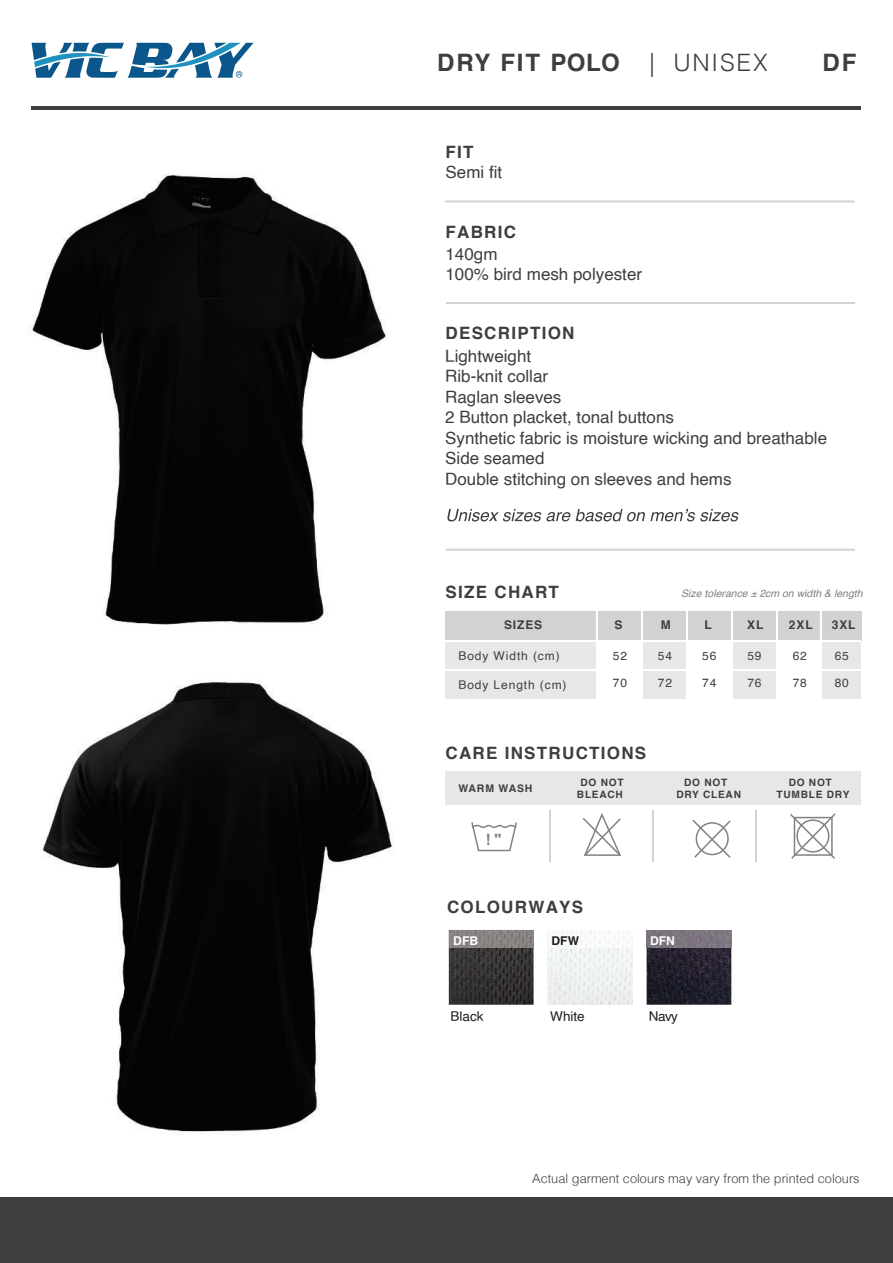
<style>
.page{position:relative;width:893px;height:1263px;background:#fff}
.page>*{position:absolute;margin:0;border:0;box-sizing:border-box;transform-origin:0 0}
.t1{font:700 24px "Helvetica";letter-spacing:.035em;color:#3e3e3f}
.t2{font:700 24px "Helvetica";letter-spacing:.055em;color:#3e3e3f}
.t3{font:16.95px/20.5px "Helvetica";color:#3e3e3f}
.t4{font:700 16.95px "Helvetica";letter-spacing:.075em;color:#3e3e3f}
.t5{font:700 15.6px "Arial";color:#808285}
.t6{font:13.5px "Helvetica";color:#231f20}
.t7{font:300 12.75px "Helvetica";color:#3e3e3f}
.t8{font:700 12.15px "Helvetica";color:#fff}
.t9{font:700 12.15px "Helvetica";color:#231f20}
.t10{font:12px "Helvetica";letter-spacing:.075em;color:#3e3e3f}
.t11{font:700 12px "Helvetica";letter-spacing:.075em;color:#3e3e3f}
.t12{font:italic 10.5px "Helvetica";color:#808285}
.t13{font:700 10.5px "Helvetica";letter-spacing:.075em;color:#3e3e3f}
.t14{font:700 10.05px/12.1px "Helvetica";letter-spacing:.075em;color:#3e3e3f;text-align:center}
.s1{font-weight:300}
</style>
<div class="page">
<img style="left:31px;top:174px;width:355px;height:451px">
<img style="left:42px;top:680px;width:352px;height:454px">
<img style="left:647px;top:947px;width:84px;height:58px">
<img style="left:548px;top:947px;width:84px;height:58px">
<img style="left:449px;top:947px;width:84px;height:58px">
<div style="left:445px;top:612px;width:416px;height:29px;background:#d1d2d4"></div>
<div style="left:445px;top:641px;width:152px;height:58px;background:#e6e7e9"></div>
<div style="left:642px;top:641px;width:45px;height:58px;background:#e6e7e9"></div>
<div style="left:732px;top:641px;width:44px;height:58px;background:#e6e7e9"></div>
<div style="left:821px;top:641px;width:40px;height:58px;background:#e6e7e9"></div>
<hr style="left:596px;top:612px;width:2px;height:87px;background:#fff">
<hr style="left:641px;top:612px;width:2px;height:87px;background:#fff">
<hr style="left:686px;top:612px;width:1px;height:87px;background:#fff">
<hr style="left:731px;top:612px;width:1px;height:87px;background:#fff">
<hr style="left:776px;top:612px;width:1px;height:87px;background:#fff">
<hr style="left:821px;top:612px;width:1px;height:87px;background:#fff">
<hr style="left:445px;top:640px;width:416px;height:1px;background:#fff">
<hr style="left:445px;top:669px;width:152px;height:2px;background:#fff">
<hr style="left:642px;top:669px;width:45px;height:2px;background:#fff">
<hr style="left:732px;top:669px;width:44px;height:2px;background:#fff">
<hr style="left:821px;top:669px;width:40px;height:2px;background:#fff">
<div style="left:0;top:1197px;width:893px;height:66px;background:#3e3e3f"></div>
<svg style="left:32px;top:43px;width:221px;height:35px"></svg>
<svg style="left:446px;top:201px;width:408px;height:1px"></svg>
<svg style="left:446px;top:302px;width:409px;height:2px"></svg>
<svg style="left:446px;top:549px;width:409px;height:1px"></svg>
<svg style="left:447px;top:509px;width:291px;height:12px"></svg>
<hr style="left:32px;top:107px;width:829px;height:3px;background:#3e3e3f">
<svg style="left:533px;top:930px;width:1px;height:17px"></svg>
<img style="left:449px;top:930px;width:84px;height:17px">
<svg style="left:547px;top:930px;width:86px;height:17px"></svg>
<svg style="left:646px;top:930px;width:85px;height:17px"></svg>
<img style="left:647px;top:931px;width:84px;height:16px">
<div style="left:446px;top:771px;width:415px;height:33px;background:#e6e7e9"></div>
<svg style="left:583px;top:813px;width:38px;height:43px"></svg>
<svg style="left:692px;top:820px;width:39px;height:38px"></svg>
<svg style="left:790px;top:813px;width:46px;height:46px"></svg>
<svg style="left:471px;top:822px;width:46px;height:29px"></svg>
<hr style="left:549px;top:810px;width:1px;height:52px;background:#d1d2d4">
<hr style="left:652px;top:810px;width:2px;height:52px;background:#d1d2d4">
<hr style="left:755px;top:810px;width:2px;height:52px;background:#d1d2d4">
<h1 class="t1" style="left:437px;top:48px;width:332px">DRY FIT POLO <span class="s1">| UNISEX</span></h1>
<h1 class="t2" style="left:822px;top:48px;width:35px">DF</h1>
<p class="t4" style="left:446px;top:142px;width:30px">FIT</p>
<p class="t3" style="left:446px;top:163px;width:58px">Semi fit</p>
<p class="t4" style="left:446px;top:222px;width:72px">FABRIC</p>
<p class="t3" style="left:446px;top:245px;width:198px">140gm<br>100% bird mesh polyester</p>
<p class="t4" style="left:445px;top:323px;width:130px">DESCRIPTION</p>
<p class="t3" style="left:445px;top:347px;width:383px">Lightweight<br>Rib-knit collar<br>Raglan sleeves<br>2 Button placket, tonal buttons<br>Synthetic fabric is moisture wicking and breathable<br>Side seamed<br>Double stitching on sleeves and hems</p>
<p class="t4" style="left:446px;top:582px;width:115px">SIZE CHART</p>
<p class="t12" style="left:681px;top:590px;width:183px">Size tolerance ± 2cm on width &amp; length</p>
<p class="t11" style="left:504px;top:618px;width:40px">SIZES</p>
<p class="t11" style="left:614px;top:618px;width:10px">S</p>
<p class="t11" style="left:661px;top:618px;width:11px">M</p>
<p class="t11" style="left:704px;top:618px;width:9px">L</p>
<p class="t11" style="left:747px;top:618px;width:18px">XL</p>
<p class="t11" style="left:789px;top:618px;width:25px">2XL</p>
<p class="t11" style="left:832px;top:618px;width:25px">3XL</p>
<p class="t10" style="left:458px;top:651px;width:103px">Body Width (cm)</p>
<p class="t10" style="left:458px;top:680px;width:110px">Body Length (cm)</p>
<p class="t10" style="left:613px;top:651px;width:16px">52</p>
<p class="t10" style="left:613px;top:678px;width:16px">70</p>
<p class="t10" style="left:702px;top:651px;width:16px">56</p>
<p class="t10" style="left:702px;top:678px;width:16px">74</p>
<p class="t10" style="left:793px;top:651px;width:16px">62</p>
<p class="t10" style="left:793px;top:678px;width:16px">78</p>
<p class="t10" style="left:835px;top:651px;width:16px">65</p>
<p class="t10" style="left:835px;top:678px;width:16px">80</p>
<p class="t10" style="left:658px;top:651px;width:16px">54</p>
<p class="t10" style="left:658px;top:678px;width:16px">72</p>
<p class="t10" style="left:747px;top:651px;width:16px">59</p>
<p class="t10" style="left:747px;top:678px;width:16px">76</p>
<p class="t4" style="left:445px;top:743px;width:202px">CARE INSTRUCTIONS</p>
<p class="t13" style="left:458px;top:782px;width:75px">WARM WASH</p>
<p class="t5" style="left:486px;top:830px;width:17px">!"</p>
<p class="t14" style="left:577px;top:776px;width:48px">DO NOT<br>BLEACH</p>
<p class="t14" style="left:676px;top:776px;width:66px">DO NOT<br>DRY CLEAN</p>
<p class="t14" style="left:777px;top:776px;width:74px">DO NOT<br>TUMBLE DRY</p>
<p class="t4" style="left:447px;top:897px;width:138px">COLOURWAYS</p>
<p class="t8" style="left:453px;top:933px;width:26px">DFB</p>
<p class="t9" style="left:552px;top:933px;width:29px">DFW</p>
<p class="t8" style="left:650px;top:933px;width:26px">DFN</p>
<p class="t6" style="left:451px;top:1011px;width:35px">Black</p>
<p class="t6" style="left:550px;top:1011px;width:36px">White</p>
<p class="t6" style="left:649px;top:1011px;width:31px">Navy</p>
<p class="t7" style="left:532px;top:1173px;width:329px">Actual garment colours may vary from the printed colours</p>
</div>
